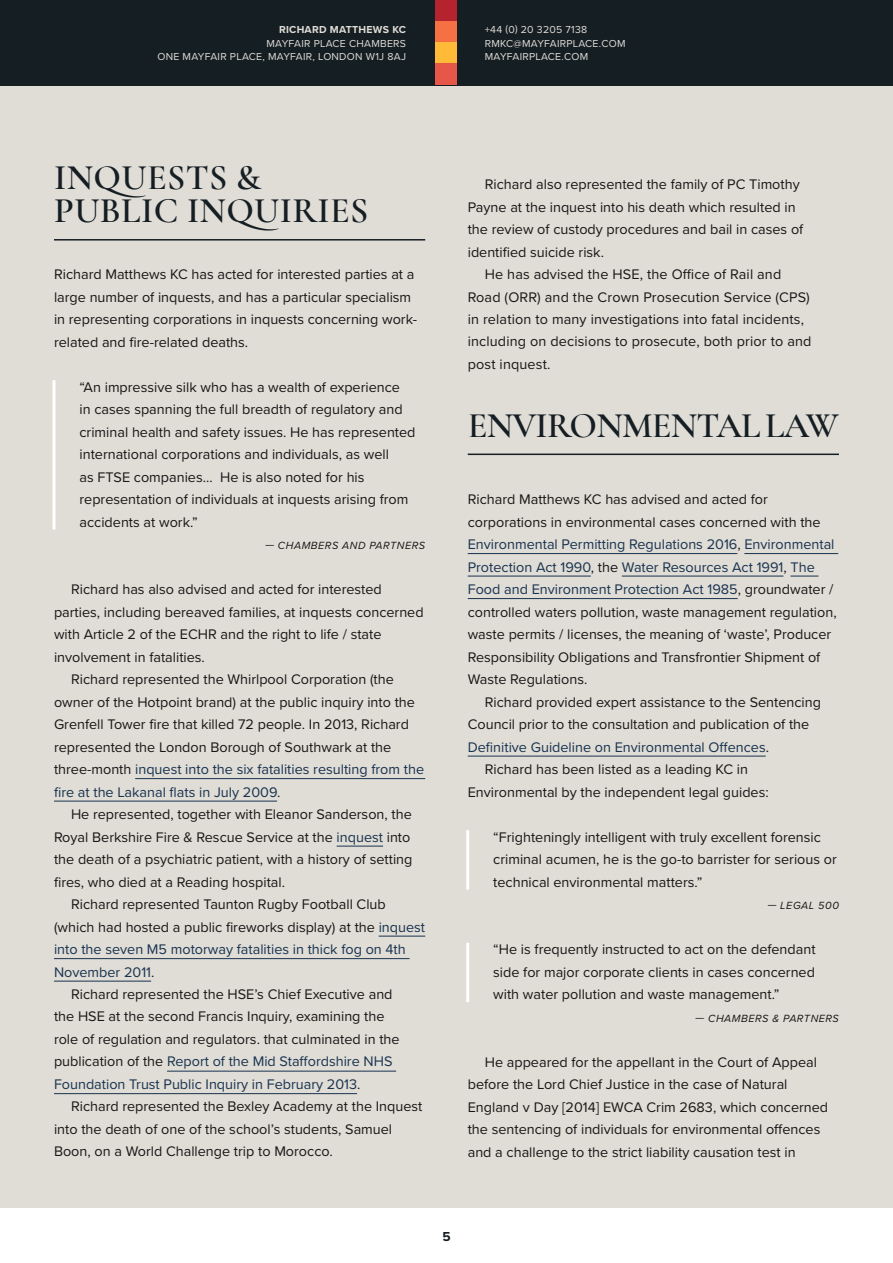
<style>
.page{position:relative;width:893px;height:1263px;background:#fff}
.page>*{position:absolute;margin:0;border:0;box-sizing:border-box;transform-origin:0 0}
.t1{font:600 36px/33px "Cormorant Garamond";letter-spacing:.01em;color:#151e23}
.t2{font:600 36px "Cormorant Garamond";letter-spacing:-.02em;color:#151e23}
.t3{font:14.4px/22.5px "Proxima Nova";color:#181716}
.t4{font:14.4px "Proxima Nova";color:#18334f}
.t5{font:700 13.5px "Proxima Nova";color:#151e23}
.t6{font:italic 10.8px "Proxima Nova";letter-spacing:.05em;color:#181716}
.t7{font:10.5px/13.5px "Proxima Nova";letter-spacing:.025em;color:#e0dcd6;text-align:right}
.t8{font:700 10.5px "Proxima Nova";letter-spacing:.025em;color:#e0dcd6}
.s1{color:#181716}
.s2{color:#18334f}
</style>
<div class="page">
<div style="left:0;top:85px;width:893px;height:1178px;background:#e0dcd6"></div>
<hr style="left:54px;top:239px;width:371px;height:2px;background:#151e23">
<svg style="left:52px;top:380px;width:4px;height:150px"></svg>
<hr style="left:135px;top:778px;width:290px;height:1px;background:#18334f">
<hr style="left:54px;top:801px;width:223px;height:1px;background:#18334f">
<hr style="left:337px;top:846px;width:46px;height:1px;background:#18334f">
<hr style="left:379px;top:936px;width:46px;height:1px;background:#18334f">
<hr style="left:54px;top:958px;width:355px;height:1px;background:#18334f">
<hr style="left:54px;top:981px;width:97px;height:1px;background:#18334f">
<hr style="left:167px;top:1071px;width:229px;height:1px;background:#18334f">
<hr style="left:54px;top:1093px;width:303px;height:1px;background:#18334f">
<hr style="left:468px;top:454px;width:371px;height:1px;background:#151e23">
<hr style="left:468px;top:553px;width:269px;height:1px;background:#18334f">
<hr style="left:744px;top:553px;width:94px;height:1px;background:#18334f">
<hr style="left:468px;top:576px;width:123px;height:1px;background:#18334f">
<hr style="left:622px;top:576px;width:161px;height:1px;background:#18334f">
<svg style="left:790px;top:576px;width:28px;height:1px"></svg>
<hr style="left:468px;top:598px;width:270px;height:1px;background:#18334f">
<hr style="left:468px;top:756px;width:298px;height:1px;background:#18334f">
<hr style="left:466px;top:830px;width:3px;height:60px;background:#fff">
<hr style="left:466px;top:943px;width:3px;height:59px;background:#fff">
<div style="left:0;top:0;width:893px;height:85px;background:#151e23"></div>
<div style="left:0;top:1209px;width:893px;height:54px;background:#fff"></div>
<div style="left:436px;top:0;width:21px;height:21px;background:#b5232f"></div>
<div style="left:436px;top:21px;width:21px;height:22px;background:#f57042"></div>
<div style="left:436px;top:43px;width:21px;height:21px;background:#ffba38"></div>
<div style="left:436px;top:64px;width:21px;height:21px;background:#e65749"></div>
<p class="t8" style="left:279px;top:22px;width:129px">RICHARD MATTHEWS KC</p>
<p class="t7" style="left:157px;top:36px;width:250px">MAYFAIR PLACE CHAMBERS<br>ONE MAYFAIR PLACE, MAYFAIR, LONDON W1J 8AJ</p>
<p class="t7" style="left:485px;top:22px;width:142px;text-align:left">+44 (0) 20 3205 7138<br>RMKC@MAYFAIRPLACE.COM<br>MAYFAIRPLACE.COM</p>
<h1 class="t1" style="left:54px;top:161px;width:316px">INQUESTS &amp;<br>PUBLIC INQUIRIES</h1>
<p class="t3" style="left:54px;top:262px;width:364px">Richard Matthews KC has acted for interested parties at a large number of inquests, and has a particular specialism in representing corporations in inquests concerning work&shy;related and fire-related deaths.</p>
<p class="t3" style="left:80px;top:375px;width:338px">“An impressive silk who has a wealth of experience<br>in cases spanning the full breadth of regulatory and criminal health and safety issues. He has represented international corporations and individuals, as well<br>as FTSE companies… He is also noted for his representation of individuals at inquests arising from accidents at work.”</p>
<p class="t6" style="left:265px;top:537px;width:162px">— CHAMBERS AND PARTNERS</p>
<p class="t3" style="left:71px;top:577px;width:312px">Richard has also advised and acted for interested</p>
<p class="t3" style="left:54px;top:600px;width:371px">parties, including bereaved families, at inquests concerned</p>
<p class="t3" style="left:54px;top:622px;width:329px">with Article 2 of the ECHR and the right to life / state</p>
<p class="t3" style="left:54px;top:645px;width:152px">involvement in fatalities.</p>
<p class="t3" style="left:71px;top:667px;width:324px">Richard represented the Whirlpool Corporation (the</p>
<p class="t3" style="left:54px;top:690px;width:362px">owner of the Hotpoint brand) at the public inquiry into the</p>
<p class="t3" style="left:54px;top:712px;width:356px">Grenfell Tower fire that killed 72 people. In 2013, Richard</p>
<p class="t3" style="left:54px;top:735px;width:339px">represented the London Borough of Southwark at the</p>
<p class="t4" style="left:54px;top:758px;width:372px"><span class="s1">three-month</span> inquest into the six fatalities resulting from the</p>
<p class="t4" style="left:54px;top:781px;width:228px">fire at the Lakanal flats in July 2009<span class="s1">.</span></p>
<p class="t3" style="left:71px;top:802px;width:342px">He represented, together with Eleanor Sanderson, the</p>
<p class="t3" style="left:54px;top:825px;width:358px">Royal Berkshire Fire &amp; Rescue Service at the <span class="s2">inquest</span> into</p>
<p class="t3" style="left:54px;top:847px;width:360px">the death of a psychiatric patient, with a history of setting</p>
<p class="t3" style="left:54px;top:870px;width:233px">fires, who died at a Reading hospital.</p>
<p class="t3" style="left:71px;top:892px;width:316px">Richard represented Taunton Rugby Football Club</p>
<p class="t3" style="left:54px;top:915px;width:373px">(which had hosted a public fireworks display) at the <span class="s2">inquest</span></p>
<p class="t4" style="left:54px;top:938px;width:353px">into the seven M5 motorway fatalities in thick fog on 4th</p>
<p class="t4" style="left:54px;top:961px;width:102px">November 2011<span class="s1">.</span></p>
<p class="t3" style="left:71px;top:982px;width:323px">Richard represented the HSE’s Chief Executive and</p>
<p class="t3" style="left:54px;top:1005px;width:332px">the HSE at the second Francis Inquiry, examining the</p>
<p class="t3" style="left:54px;top:1027px;width:347px">role of regulation and regulators. that culminated in the</p>
<p class="t4" style="left:54px;top:1051px;width:340px"><span class="s1">publication of the</span> Report of the Mid Staffordshire NHS</p>
<p class="t4" style="left:54px;top:1073px;width:308px">Foundation Trust Public Inquiry in February 2013<span class="s1">.</span></p>
<p class="t3" style="left:71px;top:1095px;width:353px">Richard represented the Bexley Academy at the Inquest</p>
<p class="t3" style="left:54px;top:1117px;width:340px">into the death of one of the school’s students, Samuel</p>
<p class="t3" style="left:54px;top:1140px;width:280px">Boon, on a World Challenge trip to Morocco.</p>
<p class="t3" style="left:485px;top:172px;width:316px">Richard also represented the family of PC Timothy</p>
<p class="t3" style="left:468px;top:195px;width:329px">Payne at the inquest into his death which resulted in</p>
<p class="t3" style="left:468px;top:217px;width:337px">the review of custody procedures and bail in cases of</p>
<p class="t3" style="left:468px;top:240px;width:138px">identified suicide risk.</p>
<p class="t3" style="left:485px;top:262px;width:298px">He has advised the HSE, the Office of Rail and</p>
<p class="t3" style="left:468px;top:285px;width:344px">Road (ORR) and the Crown Prosecution Service (CPS)</p>
<p class="t3" style="left:468px;top:307px;width:338px">in relation to many investigations into fatal incidents,</p>
<p class="t3" style="left:468px;top:330px;width:345px">including on decisions to prosecute, both prior to and</p>
<p class="t3" style="left:468px;top:352px;width:84px">post inquest.</p>
<h1 class="t2" style="left:468px;top:403px;width:372px">ENVIRONMENTAL LAW</h1>
<p class="t3" style="left:468px;top:487px;width:370px">Richard Matthews KC has advised and acted for corporations in environmental cases concerned with the <span class="s2">Environmental Permitting Regulations 2016</span>, <span class="s2">Environmental Protection Act 1990</span>, the <span class="s2">Water Resources Act 1991</span>, <span class="s2">The Food and Environment Protection Act 1985</span>, groundwater / controlled waters pollution, waste management regulation, waste permits / licenses, the meaning of ‘waste’, Producer Responsibility Obligations and Transfrontier Shipment of Waste Regulations.</p>
<p class="t3" style="left:485px;top:690px;width:338px">Richard provided expert assistance to the Sentencing</p>
<p class="t3" style="left:468px;top:712px;width:343px">Council prior to the consultation and publication of the</p>
<p class="t4" style="left:468px;top:736px;width:303px">Definitive Guideline on Environmental Offences<span class="s1">.</span></p>
<p class="t3" style="left:485px;top:757px;width:265px">Richard has been listed as a leading KC in</p>
<p class="t3" style="left:468px;top:780px;width:302px">Environmental by the independent legal guides:</p>
<p class="t3" style="left:493px;top:825px;width:345px">“Frighteningly intelligent with truly excellent forensic criminal acumen, he is the go-to barrister for serious or technical environmental matters.”</p>
<p class="t6" style="left:767px;top:897px;width:73px">— LEGAL 500</p>
<p class="t3" style="left:493px;top:937px;width:324px;text-align:justify">“He is frequently instructed to act on the defendant side for major corporate clients in cases concerned with water pollution and waste management.”</p>
<p class="t6" style="left:695px;top:1010px;width:145px">— CHAMBERS &amp; PARTNERS</p>
<p class="t3" style="left:468px;top:1050px;width:362px;text-indent:17px">He appeared for the appellant in the Court of Appeal before the Lord Chief Justice in the case of Natural England v Day [2014] EWCA Crim 2683, which concerned the sentencing of individuals for environmental offences and a challenge to the strict liability causation test in</p>
<p class="t5" style="left:442px;top:1227px;width:10px">5</p>
</div>
